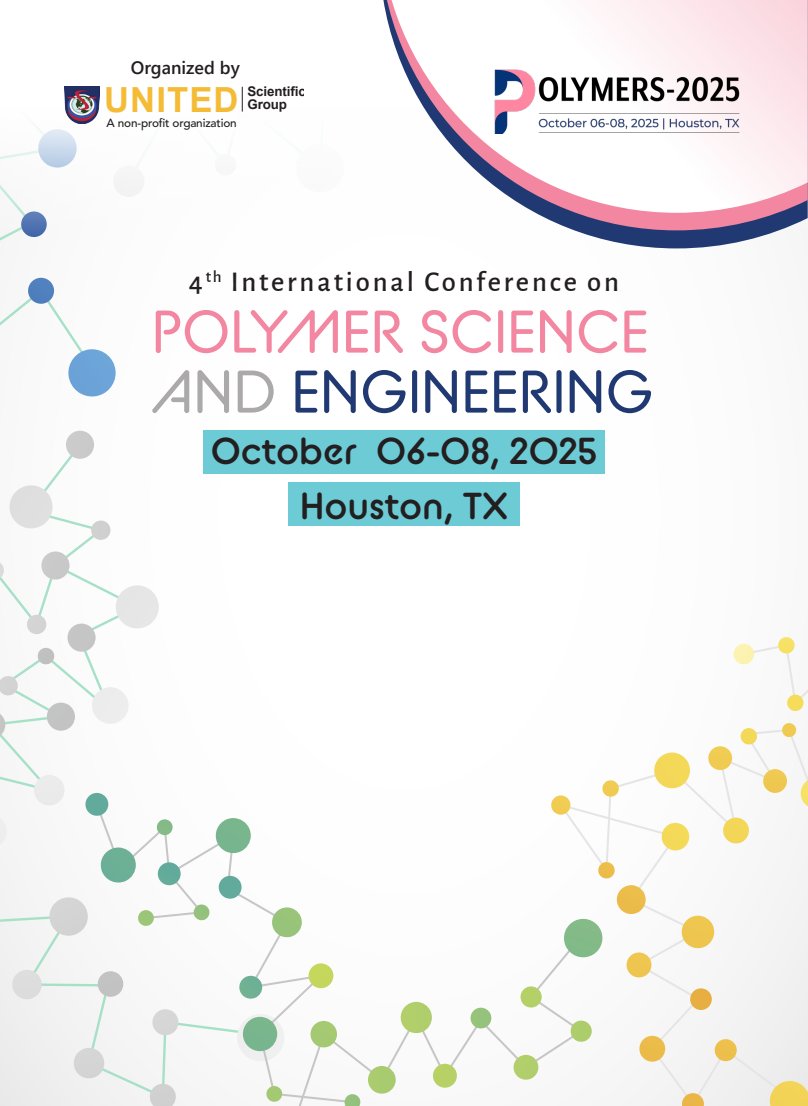
<style>
.page{position:relative;width:808px;height:1106px;background:#fff}
.page>*{position:absolute;margin:0;border:0;box-sizing:border-box;transform-origin:0 0}
.t1{font:60px/60px "BC Alphapipe RB";color:#f386a0}
.t2{font:700 37.5px "BC Alphapipe TSB";color:#231f20}
.t3{font:700 34.65px "Arial";letter-spacing:.03em;color:#f4bb36}
.t4{font:500 28.65px "Alegreya Sans";letter-spacing:.1em;color:#231f20}
.t5{font:600 18px "Segoe UI";color:#231f20}
.t6{font:700 13.35px/12.5px "Arial";letter-spacing:-.01em;color:#231f20}
.t7{font:500 11.85px "Avenir LT Std";letter-spacing:-.015em;color:#231f20}
.s1{color:#aba9a9}
.s2{color:#203973}
</style>
<div class="page">
<svg style="left:0;top:665px;width:146px;height:434px;fill:#f6f6f6"></svg>
<svg style="left:47px;top:897px;width:41px;height:41px"></svg>
<svg style="left:0;top:902px;width:1px;height:39px"></svg>
<svg style="left:0;top:714px;width:5px;height:22px"></svg>
<svg style="left:45px;top:703px;width:30px;height:30px"></svg>
<svg style="left:96px;top:971px;width:27px;height:28px"></svg>
<svg style="left:72px;top:1048px;width:32px;height:32px"></svg>
<svg style="left:0;top:818px;width:7px;height:27px"></svg>
<svg style="left:89px;top:687px;width:40px;height:39px"></svg>
<svg style="left:32px;top:775px;width:32px;height:32px"></svg>
<svg style="left:0;top:676px;width:18px;height:21px"></svg>
<svg style="left:10px;top:970px;width:32px;height:31px"></svg>
<svg style="left:0;top:431px;width:159px;height:234px"></svg>
<svg style="left:27px;top:280px;width:27px;height:25px"></svg>
<svg style="left:68px;top:349px;width:48px;height:48px"></svg>
<svg style="left:567px;top:644px;width:241px;height:462px"></svg>
<svg style="left:679px;top:916px;width:35px;height:34px"></svg>
<svg style="left:707px;top:746px;width:25px;height:26px"></svg>
<svg style="left:761px;top:769px;width:26px;height:26px"></svg>
<svg style="left:688px;top:988px;width:24px;height:23px"></svg>
<svg style="left:637px;top:1036px;width:28px;height:27px"></svg>
<svg style="left:713px;top:1039px;width:24px;height:24px"></svg>
<svg style="left:660px;top:823px;width:29px;height:29px"></svg>
<svg style="left:799px;top:780px;width:9px;height:26px"></svg>
<svg style="left:721px;top:818px;width:28px;height:27px"></svg>
<svg style="left:551px;top:795px;width:19px;height:21px"></svg>
<svg style="left:601px;top:780px;width:18px;height:18px"></svg>
<svg style="left:739px;top:728px;width:18px;height:18px"></svg>
<svg style="left:777px;top:637px;width:17px;height:18px"></svg>
<svg style="left:781px;top:723px;width:15px;height:15px"></svg>
<svg style="left:732px;top:644px;width:22px;height:22px"></svg>
<svg style="left:786px;top:695px;width:17px;height:17px"></svg>
<svg style="left:681px;top:1093px;width:23px;height:13px"></svg>
<svg style="left:768px;top:1081px;width:40px;height:25px"></svg>
<svg style="left:652px;top:752px;width:38px;height:39px"></svg>
<svg style="left:146px;top:834px;width:439px;height:272px"></svg>
<svg style="left:398px;top:1002px;width:34px;height:33px"></svg>
<svg style="left:366px;top:1066px;width:30px;height:29px"></svg>
<svg style="left:238px;top:976px;width:24px;height:24px"></svg>
<svg style="left:217px;top:876px;width:25px;height:24px"></svg>
<svg style="left:469px;top:1008px;width:22px;height:22px"></svg>
<svg style="left:512px;top:1055px;width:26px;height:26px"></svg>
<svg style="left:519px;top:986px;width:23px;height:23px"></svg>
<svg style="left:309px;top:1021px;width:28px;height:28px"></svg>
<svg style="left:270px;top:907px;width:32px;height:32px"></svg>
<svg style="left:307px;top:963px;width:26px;height:27px"></svg>
<svg style="left:343px;top:1094px;width:17px;height:12px"></svg>
<svg style="left:265px;top:1086px;width:17px;height:17px"></svg>
<svg style="left:137px;top:910px;width:17px;height:17px"></svg>
<svg style="left:193px;top:904px;width:16px;height:17px"></svg>
<svg style="left:431px;top:1064px;width:26px;height:25px"></svg>
<svg style="left:569px;top:1021px;width:23px;height:22px"></svg>
<svg style="left:561px;top:862px;width:90px;height:117px"></svg>
<svg style="left:234px;top:1014px;width:50px;height:50px"></svg>
<svg style="left:213px;top:818px;width:38px;height:37px"></svg>
<svg style="left:84px;top:793px;width:97px;height:94px"></svg>
<svg style="left:573px;top:230px;width:207px;height:18px;fill:#203973"></svg>
<svg style="left:536px;top:213px;width:272px;height:17px;background:#a07397"></svg>
<svg style="left:383px;top:0;width:425px;height:213px"></svg>
<img style="left:65px;top:87px;width:35px;height:36px">
<svg style="left:114px;top:86px;width:129px;height:111px"></svg>
<div style="left:203px;top:430px;width:402px;height:43px;background:#6dcbd6"></div>
<div style="left:288px;top:482px;width:231px;height:43px;background:#6dcbd6"></div>
<img style="left:490px;top:65px;width:255px;height:68px">
<p class="t5" style="left:131px;top:50px;width:110px">Organized by</p>
<p class="t3" style="left:104px;top:75px;width:136px">UNITED</p>
<p class="t6" style="left:247px;top:86px;width:60px">Scientific<br>Group</p>
<p class="t7" style="left:107px;top:116px;width:132px">A non-profit organization</p>
<p class="t4" style="left:189px;top:262px;width:432px">4<sup>th</sup> International Conference on</p>
<p class="t1" style="left:152px;top:300px;width:503px">POLYMER SCIENCE<br><span class="s1">AND</span> <span class="s2">ENGINEERING</span></p>
<p class="t2" style="left:211px;top:426px;width:388px">October 06-08, 2025</p>
<p class="t2" style="left:300px;top:482px;width:209px">Houston, TX</p>
</div>
